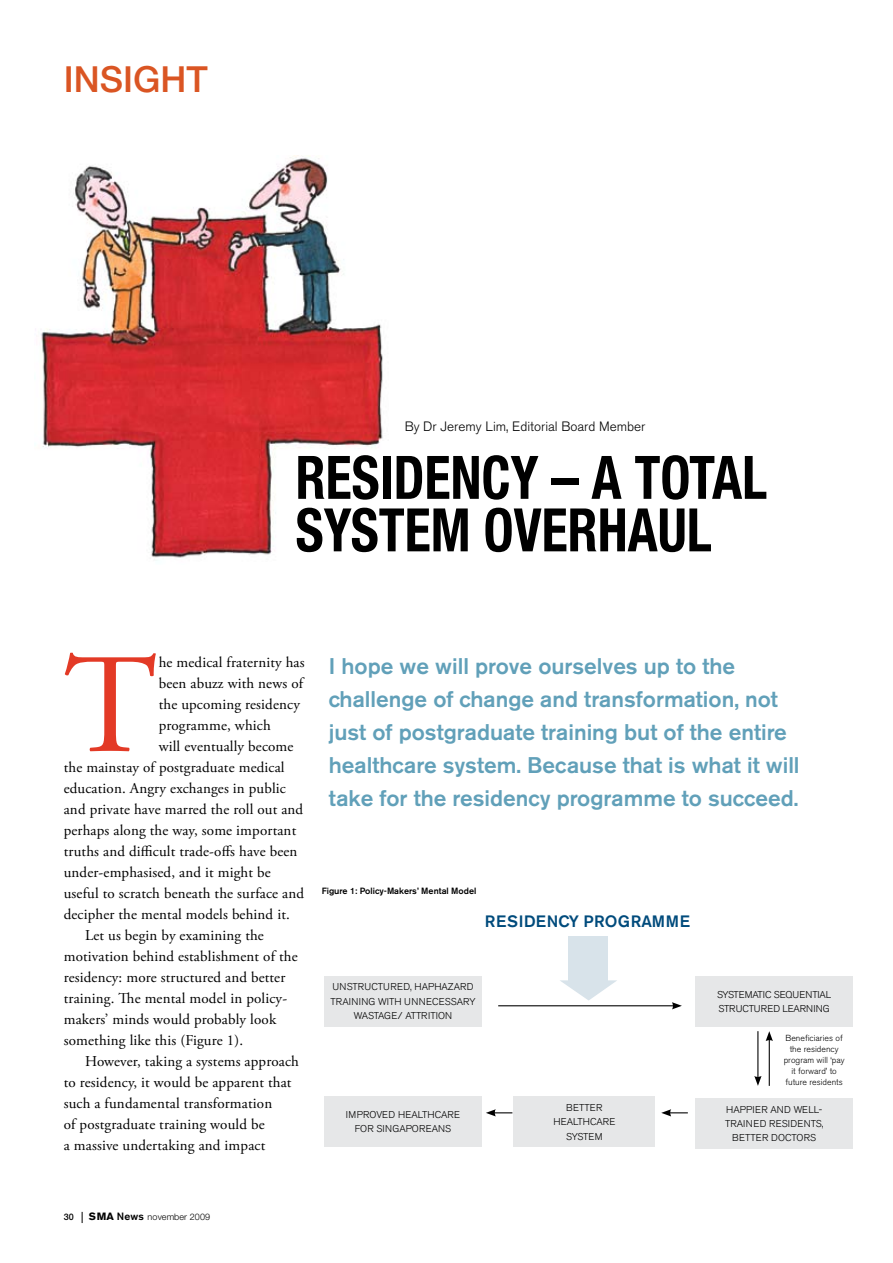
<style>
.page{position:relative;width:893px;height:1263px;background:#fff}
.page>*{position:absolute;margin:0;border:0;box-sizing:border-box;transform-origin:0 0}
.t1{font:141.75px "Adobe Garamond Pro";color:#e33a26}
.t2{font:700 condensed 60px/52.5px "Helvetica Neue";color:#000;scale:.9 1}
.t3{font:500 36px "Helvetica Neue";color:#da5523}
.t4{font:500 22.5px/33px "Akzidenz Grotesk BE";color:#61a0b9}
.t5{font:500 16.35px "Akzidenz Grotesk BE";letter-spacing:.02em;color:#004b7c}
.t6{font:15px "Adobe Garamond Pro";letter-spacing:.01em;color:#000}
.t7{font:300 13.5px "Akzidenz Grotesk BE";color:#000}
.t8{font:300 9.9px/14.2px "Akzidenz Grotesk BE";color:#000;text-align:center}
.t9{font:300 9.9px/14.2px "Akzidenz Grotesk BE";letter-spacing:.02em;color:#000;text-align:center}
.t10{font:300 9.9px/14.2px "Akzidenz Grotesk BE";letter-spacing:-.02em;color:#000}
.t11{font:500 9px "Akzidenz Grotesk BE";color:#000}
.t12{font:300 9px "Helvetica Neue";letter-spacing:.01em;color:#000}
.t13{font:500 9px "Helvetica Neue";color:#000}
.t14{font:300 8.7px/10.9px "Akzidenz Grotesk BE";color:#000;text-align:center}
.s1{font-family:"Akzidenz Grotesk BE";font-weight:700;font-size:10.5px}
.s2{font-family:"Akzidenz Grotesk BE";font-weight:500;font-size:10.5px}
</style>
<div class="page">
<img style="left:35px;top:156px;width:348px;height:405px">
<div style="left:324px;top:976px;width:158px;height:50px;background:#e6e7e8"></div>
<div style="left:324px;top:1096px;width:158px;height:50px;background:#e6e7e8"></div>
<div style="left:514px;top:1096px;width:141px;height:50px;background:#e6e7e8"></div>
<div style="left:695px;top:976px;width:158px;height:50px;background:#e6e7e8"></div>
<div style="left:695px;top:1098px;width:158px;height:50px;background:#e6e7e8"></div>
<div style="left:568px;top:937px;width:40px;height:44px;background:#d8e3ea"></div>
<svg style="left:560px;top:980px;width:57px;height:20px"></svg>
<hr style="left:498px;top:1005px;width:176px;height:1px;background:#000">
<svg style="left:672px;top:1002px;width:10px;height:7px"></svg>
<hr style="left:757px;top:1031px;width:1px;height:47px;background:#000">
<svg style="left:754px;top:1076px;width:7px;height:10px"></svg>
<hr style="left:769px;top:1039px;width:1px;height:47px;background:#000">
<svg style="left:766px;top:1031px;width:7px;height:10px"></svg>
<svg style="left:486px;top:1109px;width:26px;height:7px"></svg>
<svg style="left:661px;top:1109px;width:27px;height:7px"></svg>
<h3 class="t3" style="left:64px;top:58px;width:146px">INSIGHT</h3>
<p class="t7" style="left:405px;top:419px;width:242px">By Dr Jeremy Lim, Editorial Board Member</p>
<h2 class="t2" style="left:296px;top:450px;width:525px">RESIDENCY – A TOTAL<br>SYSTEM OVERHAUL</h2>
<h1 class="t1" style="left:64px;top:621px;width:93px">T</h1>
<p class="t6" style="left:159px;top:653px;width:147px">he medical fraternity has</p>
<p class="t6" style="left:159px;top:674px;width:146px">been abuzz with news of</p>
<p class="t6" style="left:159px;top:695px;width:143px">the upcoming residency</p>
<p class="t6" style="left:159px;top:716px;width:114px">programme, which</p>
<p class="t6" style="left:159px;top:737px;width:136px">will eventually become</p>
<p class="t6" style="left:64px;top:758px;width:222px">the mainstay of postgraduate medical</p>
<p class="t6" style="left:64px;top:779px;width:224px">education. Angry exchanges in public</p>
<p class="t6" style="left:64px;top:800px;width:241px">and private have marred the roll out and</p>
<p class="t6" style="left:64px;top:821px;width:234px">perhaps along the way, some important</p>
<p class="t6" style="left:64px;top:842px;width:235px">truths and difficult trade-offs have been</p>
<p class="t6" style="left:64px;top:863px;width:208px">under-emphasised, and it might be</p>
<p class="t6" style="left:64px;top:884px;width:242px">useful to scratch beneath the surface and</p>
<p class="t6" style="left:64px;top:905px;width:228px">decipher the mental models behind it.</p>
<p class="t6" style="left:85px;top:926px;width:180px">Let us begin by examining the</p>
<p class="t6" style="left:64px;top:947px;width:235px">motivation behind establishment of the</p>
<p class="t6" style="left:64px;top:968px;width:223px">residency: more structured and better</p>
<p class="t6" style="left:64px;top:989px;width:225px">training. The mental model in policy-</p>
<p class="t6" style="left:64px;top:1010px;width:214px">makers’ minds would probably look</p>
<p class="t6" style="left:64px;top:1031px;width:181px">something like this (Figure 1).</p>
<p class="t6" style="left:85px;top:1052px;width:215px">However, taking a systems approach</p>
<p class="t6" style="left:64px;top:1073px;width:229px">to residency, it would be apparent that</p>
<p class="t6" style="left:64px;top:1094px;width:210px">such a fundamental transformation</p>
<p class="t6" style="left:64px;top:1115px;width:202px">of postgraduate training would be</p>
<p class="t6" style="left:64px;top:1136px;width:203px">a massive undertaking and impact</p>
<h3 class="t4" style="left:329px;top:650px;width:472px">I hope we will prove ourselves up to the challenge of change and transformation, not just of postgraduate training but of the entire healthcare system. Because that is what it will take for the residency programme to succeed.</h3>
<p class="t11" style="left:322px;top:885px;width:156px">Figure 1: Policy-Makers’ Mental Model</p>
<p class="t5" style="left:485px;top:911px;width:205px">RESIDENCY PROGRAMME</p>
<p class="t8" style="left:330px;top:980px;width:146px">UNSTRUCTURED, HAPHAZARD<br>TRAINING WITH UNNECESSARY<br>WASTAGE/ ATTRITION</p>
<p class="t9" style="left:346px;top:1107px;width:116px">IMPROVED HEALTHCARE<br>FOR SINGAPOREANS</p>
<p class="t8" style="left:553px;top:1101px;width:64px">BETTER<br>HEALTHCARE<br>SYSTEM</p>
<p class="t10" style="left:717px;top:987px;width:116px">SYSTEMATIC SEQUENTIAL<br>STRUCTURED LEARNING</p>
<p class="t14" style="left:784px;top:1033px;width:62px">Beneficiaries of the residency program will ‘pay it forward’ to future residents</p>
<p class="t9" style="left:725px;top:1102px;width:100px">HAPPIER AND WELL-<br>TRAINED RESIDENTS,<br>BETTER DOCTORS</p>
<p class="t13" style="left:64px;top:1211px;width:12px">30</p>
<p class="t12" style="left:89px;top:1211px;width:123px"><span class="s1">SMA</span> <span class="s2">News</span> november 2009</p>
</div>
